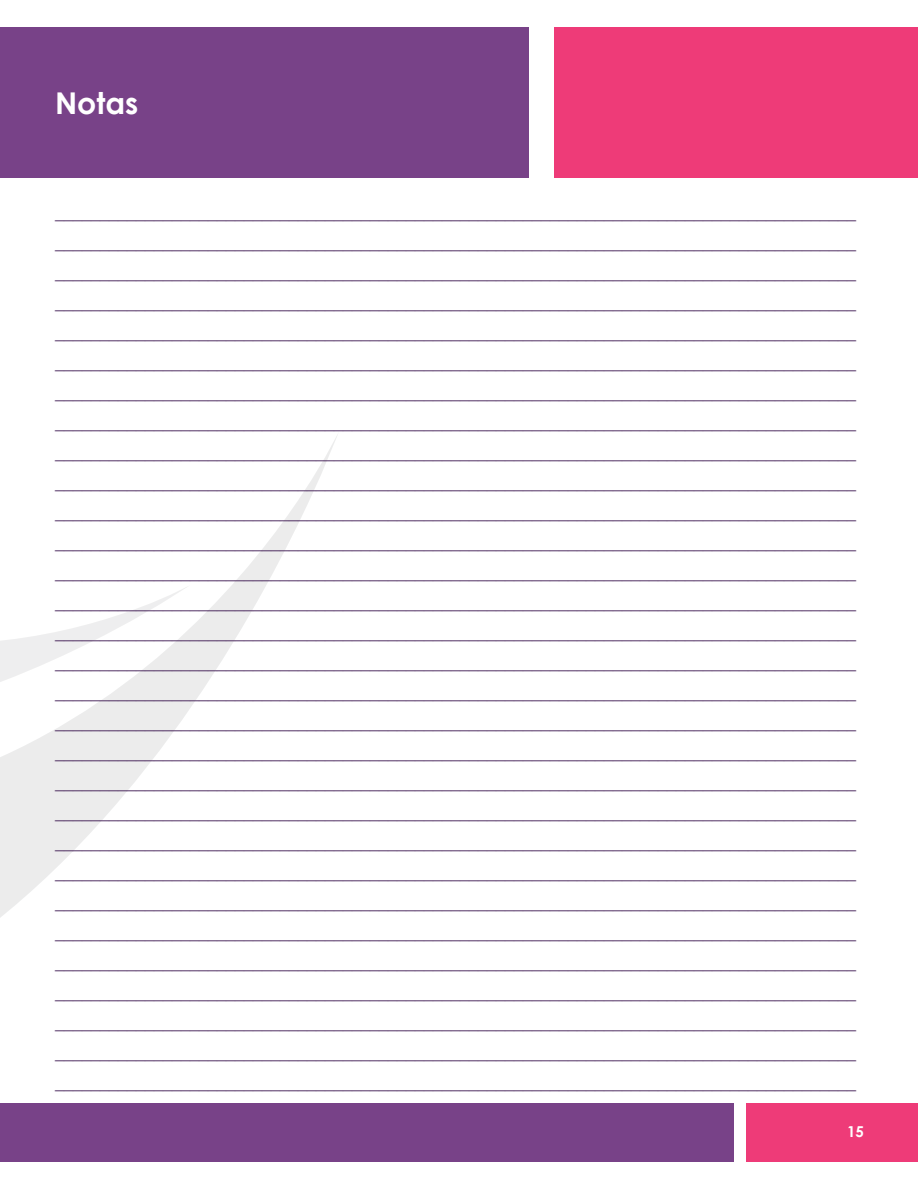
<style>
.page{position:relative;width:918px;height:1188px;background:#fff}
.page>*{position:absolute;margin:0;border:0;box-sizing:border-box;transform-origin:0 0}
.t1{font:700 30px "Century Gothic";color:#fff}
.t2{font:18px "Century Gothic";color:#3e1952}
.t3{font:700 15px "Century Gothic";color:#fff}
</style>
<div class="page">
<div style="left:0;top:1104px;width:734px;height:58px;background:#784288"></div>
<div style="left:746px;top:1104px;width:172px;height:58px;background:#ee3b78"></div>
<div style="left:0;top:27px;width:529px;height:151px;background:#784288"></div>
<div style="left:554px;top:27px;width:364px;height:151px;background:#ee3b78"></div>
<svg style="left:0;top:436px;width:337px;height:482px"></svg>
<p class="t1" style="left:55px;top:84px;width:85px">Notas</p>
<p class="t2" style="left:55px;top:201px;width:802px">_________________________________________________________________________________________</p>
<p class="t2" style="left:55px;top:231px;width:802px">_________________________________________________________________________________________</p>
<p class="t2" style="left:55px;top:261px;width:802px">_________________________________________________________________________________________</p>
<p class="t2" style="left:55px;top:291px;width:802px">_________________________________________________________________________________________</p>
<p class="t2" style="left:55px;top:321px;width:802px">_________________________________________________________________________________________</p>
<p class="t2" style="left:55px;top:351px;width:802px">_________________________________________________________________________________________</p>
<p class="t2" style="left:55px;top:381px;width:802px">_________________________________________________________________________________________</p>
<p class="t2" style="left:55px;top:411px;width:802px">_________________________________________________________________________________________</p>
<p class="t2" style="left:55px;top:441px;width:802px">_________________________________________________________________________________________</p>
<p class="t2" style="left:55px;top:471px;width:802px">_________________________________________________________________________________________</p>
<p class="t2" style="left:55px;top:501px;width:802px">_________________________________________________________________________________________</p>
<p class="t2" style="left:55px;top:531px;width:802px">_________________________________________________________________________________________</p>
<p class="t2" style="left:55px;top:561px;width:802px">_________________________________________________________________________________________</p>
<p class="t2" style="left:55px;top:591px;width:802px">_________________________________________________________________________________________</p>
<p class="t2" style="left:55px;top:621px;width:802px">_________________________________________________________________________________________</p>
<p class="t2" style="left:55px;top:651px;width:802px">_________________________________________________________________________________________</p>
<p class="t2" style="left:55px;top:681px;width:802px">_________________________________________________________________________________________</p>
<p class="t2" style="left:55px;top:711px;width:802px">_________________________________________________________________________________________</p>
<p class="t2" style="left:55px;top:741px;width:802px">_________________________________________________________________________________________</p>
<p class="t2" style="left:55px;top:771px;width:802px">_________________________________________________________________________________________</p>
<p class="t2" style="left:55px;top:801px;width:802px">_________________________________________________________________________________________</p>
<p class="t2" style="left:55px;top:831px;width:802px">_________________________________________________________________________________________</p>
<p class="t2" style="left:55px;top:861px;width:802px">_________________________________________________________________________________________</p>
<p class="t2" style="left:55px;top:891px;width:802px">_________________________________________________________________________________________</p>
<p class="t2" style="left:55px;top:921px;width:802px">_________________________________________________________________________________________</p>
<p class="t2" style="left:55px;top:951px;width:802px">_________________________________________________________________________________________</p>
<p class="t2" style="left:55px;top:981px;width:802px">_________________________________________________________________________________________</p>
<p class="t2" style="left:55px;top:1011px;width:802px">_________________________________________________________________________________________</p>
<p class="t2" style="left:55px;top:1041px;width:802px">_________________________________________________________________________________________</p>
<p class="t2" style="left:55px;top:1071px;width:802px">_________________________________________________________________________________________</p>
<p class="t3" style="left:847px;top:1123px;width:18px">15</p>
</div>
